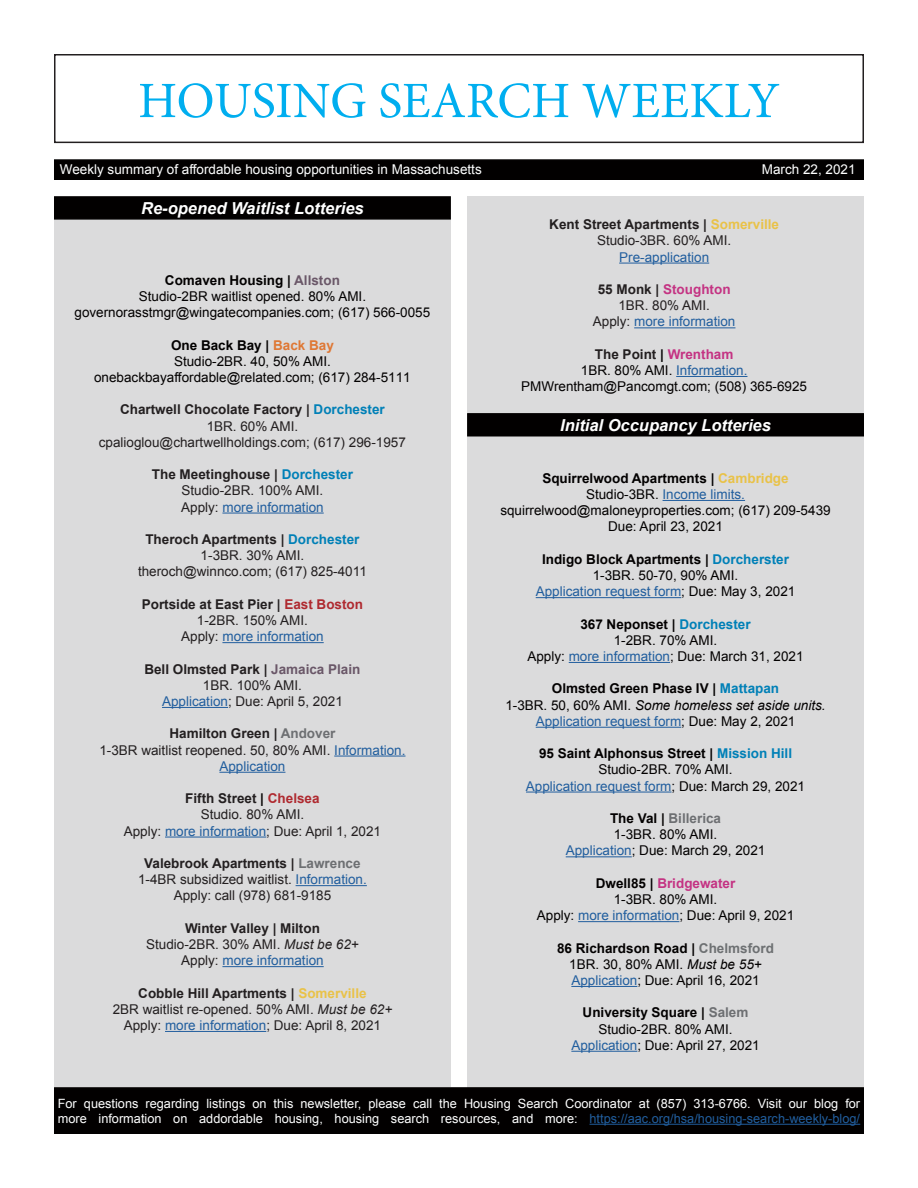
<style>
.page{position:relative;width:918px;height:1188px;background:#fff}
.page>*{position:absolute;margin:0;border:0;box-sizing:border-box;transform-origin:0 0}
.t1{font:51px "Minion Pro";color:#00aeef}
.t2{font:italic 700 16.5px "Arial";color:#fff}
.t3{font:13.5px/16.2px "Arial";color:#020000;text-align:center}
.t4{font:13.5px/16.2px "Arial";color:#231f20;text-align:center}
.t5{font:13.5px "Arial";color:#fff}
.t6{font:700 13.5px/16.2px "Arial";color:#231f20;text-align:center}
.t7{font:13.5px "Arial";color:#215e9e}
.t8{font:12.75px/15.3px "Arial";color:#fff}
.s1{font-weight:700}
.s2{font-weight:700;color:#6a5768}
.s3{font-weight:700;color:#df7835}
.s4{font-weight:700;color:#0080b7}
.s5{color:#215e9e}
.s6{font-weight:700;color:#af2a30}
.s7{font-weight:700;color:#6d6f72}
.s8{font-weight:700;color:#020000}
.s9{font-style:italic}
.s10{font-weight:700;color:#e9c248}
.s11{color:#e9c248}
.s12{font-weight:400}
.s13{font-weight:700;color:#c43383}
.s14{font-weight:700;color:#231f20}
.s15{font-weight:700;color:#6d7072}
</style>
<div class="page">
<div style="left:54px;top:220px;width:397px;height:867px;background:#dbdbdc"></div>
<div style="left:467px;top:436px;width:397px;height:657px;background:#dbdbdc"></div>
<div style="left:467px;top:413px;width:397px;height:23px;background:#020000;border:2px solid #020000"></div>
<div style="left:54px;top:196px;width:397px;height:24px;background:#020000;border:2px solid #020000"></div>
<div style="left:54px;top:159px;width:810px;height:21px;background:#020000;border:2px solid #020000"></div>
<div style="left:54px;top:54px;width:810px;height:89px;border:2px solid #231f20"></div>
<div style="left:54px;top:1087px;width:810px;height:47px;background:#020000;border:2px solid #020000"></div>
<hr style="left:590px;top:1124px;width:270px;height:1px;background:#215e9e">
<hr style="left:222px;top:513px;width:102px;height:1px;background:#215e9e">
<hr style="left:222px;top:642px;width:102px;height:1px;background:#215e9e">
<hr style="left:162px;top:707px;width:66px;height:1px;background:#215e9e">
<hr style="left:334px;top:756px;width:72px;height:1px;background:#215e9e">
<hr style="left:219px;top:772px;width:66px;height:1px;background:#215e9e">
<hr style="left:165px;top:837px;width:101px;height:1px;background:#215e9e">
<hr style="left:296px;top:885px;width:71px;height:1px;background:#215e9e">
<hr style="left:222px;top:966px;width:102px;height:1px;background:#215e9e">
<hr style="left:165px;top:1031px;width:101px;height:1px;background:#215e9e">
<hr style="left:663px;top:500px;width:82px;height:1px;background:#215e9e">
<hr style="left:536px;top:597px;width:145px;height:1px;background:#215e9e">
<hr style="left:569px;top:662px;width:101px;height:1px;background:#215e9e">
<hr style="left:536px;top:727px;width:145px;height:1px;background:#215e9e">
<hr style="left:526px;top:792px;width:146px;height:1px;background:#215e9e">
<hr style="left:566px;top:856px;width:66px;height:1px;background:#215e9e">
<hr style="left:578px;top:921px;width:101px;height:1px;background:#215e9e">
<hr style="left:571px;top:986px;width:66px;height:1px;background:#215e9e">
<hr style="left:571px;top:1051px;width:66px;height:1px;background:#215e9e">
<div style="left:467px;top:196px;width:397px;height:217px;background:#dbdbdc"></div>
<hr style="left:619px;top:263px;width:90px;height:1px;background:#215e9e">
<hr style="left:634px;top:327px;width:101px;height:1px;background:#215e9e">
<hr style="left:676px;top:376px;width:71px;height:1px;background:#215e9e">
<h1 class="t1" style="left:138px;top:67px;width:643px">HOUSING SEARCH WEEKLY</h1>
<p class="t5" style="left:60px;top:161px;width:423px">Weekly summary of affordable housing opportunities in Massachusetts</p>
<p class="t5" style="left:762px;top:161px;width:95px">March 22, 2021</p>
<p class="t2" style="left:141px;top:197px;width:224px">Re-opened Waitlist Lotteries</p>
<p class="t3" style="left:75px;top:272px;width:357px"><span class="s1">Comaven Housing |</span> <span class="s2">Allston<br></span>Studio-2BR waitlist opened. 80% AMI. governorasstmgr@wingatecompanies.com; (617) 566-0055</p>
<p class="t3" style="left:94px;top:337px;width:318px"><span class="s1">One Back Bay |</span> <span class="s3">Back Bay<br></span>Studio-2BR. 40, 50% AMI. onebackbayaffordable@related.com; (617) 284-5111</p>
<p class="t4" style="left:99px;top:402px;width:309px"><span class="s1">Chartwell Chocolate Factory |</span> <span class="s4">Dorchester<br></span>1BR. 60% AMI.<br>cpalioglou@chartwellholdings.com; (617) 296-1957</p>
<p class="t4" style="left:152px;top:467px;width:203px"><span class="s1">The Meetinghouse |</span> <span class="s4">Dorchester<br></span>Studio-2BR. 100% AMI.<br>Apply: <span class="s5">more information</span></p>
<p class="t4" style="left:138px;top:531px;width:230px"><span class="s1">Theroch Apartments |</span> <span class="s4">Dorchester<br></span>1-3BR. 30% AMI. theroch@winnco.com; (617) 825-4011</p>
<p class="t4" style="left:142px;top:596px;width:223px"><span class="s1">Portside at East Pier |</span> <span class="s6">East Boston<br></span>1-2BR. 150% AMI.<br>Apply: <span class="s5">more information</span></p>
<p class="t4" style="left:144px;top:661px;width:218px"><span class="s1">Bell Olmsted Park |</span> <span class="s2">Jamaica Plain<br></span>1BR. 100% AMI.<br><span class="s5">Application</span>; Due: April 5, 2021</p>
<p class="t4" style="left:99px;top:726px;width:308px"><span class="s1">Hamilton Green |</span> <span class="s7">Andover<br></span>1-3BR waitlist reopened. 50, 80% AMI. <span class="s5">Information.<br>Application</span></p>
<p class="t4" style="left:124px;top:791px;width:259px"><span class="s1">Fifth Street</span> <span class="s8">|</span> <span class="s6">Chelsea<br></span>Studio. 80% AMI.<br>Apply: <span class="s5">more information</span>; Due: April 1, 2021</p>
<p class="t4" style="left:138px;top:855px;width:230px"><span class="s1">Valebrook Apartments |</span> <span class="s7">Lawrence<br></span>1-4BR subsidized waitlist. <span class="s5">Information.<br></span>Apply: call (978) 681-9185</p>
<p class="t4" style="left:146px;top:920px;width:214px"><span class="s1">Winter Valley | Milton<br></span>Studio-2BR. 30% AMI. <span class="s9">Must be 62+<br></span>Apply: <span class="s5">more information</span></p>
<p class="t4" style="left:113px;top:985px;width:281px"><span class="s1">Cobble Hill Apartments |</span> <span class="s10">Somerville<br></span>2BR waitlist re-opened. 50% AMI. <span class="s9">Must be 62+<br></span>Apply: <span class="s5">more information</span>; Due: April 8, 2021</p>
<p class="t6" style="left:549px;top:217px;width:231px">Kent Street Apartments | <span class="s11">Somerville<br></span><span class="s12">Studio-3BR. 60% AMI.</span></p>
<p class="t7" style="left:619px;top:248px;width:92px">Pre-application</p>
<p class="t4" style="left:593px;top:281px;width:144px"><span class="s1">55 Monk |</span> <span class="s13">Stoughton<br></span>1BR. 80% AMI.<br>Apply: <span class="s5">more information</span></p>
<p class="t3" style="left:521px;top:346px;width:287px"><span class="s14">The Point</span> <span class="s1">|</span> <span class="s13">Wrentham<br></span>1BR. 80% AMI. <span class="s5">Information.<br></span>PMWrentham@Pancomgt.com; (508) 365-6925</p>
<p class="t2" style="left:560px;top:414px;width:212px">Initial Occupancy Lotteries</p>
<p class="t3" style="left:500px;top:470px;width:332px"><span class="s1">Squirrelwood Apartments |</span> <span class="s10">Cambridge<br></span>Studio-3BR. <span class="s5">Income limits. </span>squirrelwood@maloneyproperties.com; (617) 209-5439<br>Due: April 23, 2021</p>
<p class="t3" style="left:536px;top:551px;width:261px"><span class="s1">Indigo Block Apartments |</span> <span class="s4">Dorcherster<br></span>1-3BR. 50-70, 90% AMI.<br><span class="s5">Application request form</span>; Due: May 3, 2021</p>
<p class="t3" style="left:527px;top:616px;width:278px"><span class="s1">367 Neponset |</span> <span class="s4">Dorchester<br></span>1-2BR. 70% AMI.<br>Apply: <span class="s5">more information</span>; Due: March 31, 2021</p>
<p class="t3" style="left:505px;top:681px;width:322px"><span class="s1">Olmsted Green Phase IV |</span> <span class="s4">Mattapan<br></span>1-3BR. 50, 60% AMI. <span class="s9">Some homeless set aside units.<br></span><span class="s5">Application request form</span>; Due: May 2, 2021</p>
<p class="t3" style="left:526px;top:746px;width:281px"><span class="s1">95 Saint Alphonsus Street |</span> <span class="s4">Mission Hill<br></span>Studio-2BR. 70% AMI.<br><span class="s5">Application request form</span>; Due: March 29, 2021</p>
<p class="t3" style="left:566px;top:810px;width:201px"><span class="s1">The Val |</span> <span class="s7">Billerica<br></span>1-3BR. 80% AMI.<br><span class="s5">Application</span>; Due: March 29, 2021</p>
<p class="t3" style="left:537px;top:875px;width:259px"><span class="s1">Dwell85 |</span> <span class="s13">Bridgewater<br></span>1-3BR. 80% AMI.<br>Apply: <span class="s5">more information</span>; Due: April 9, 2021</p>
<p class="t3" style="left:557px;top:940px;width:218px"><span class="s1">86 Richardson Road |</span> <span class="s15">Chelmsford<br></span>1BR. 30, 80% AMI. <span class="s9">Must be 55+<br></span><span class="s5">Application</span>; Due: April 16, 2021</p>
<p class="t3" style="left:571px;top:1005px;width:190px"><span class="s1">University Square |</span> <span class="s7">Salem<br></span>Studio-2BR. 80% AMI.<br><span class="s5">Application</span>; Due: April 27, 2021</p>
<p class="t8" style="left:58px;top:1096px;width:804px">For questions regarding listings on this newsletter, please call the Housing Search Coordinator at (857) 313-6766. Visit our blog for more information on addordable housing, housing search resources, and more: <span class="s5">https://aac.org/hsa/housing-search-weekly-blog/</span></p>
</div>
